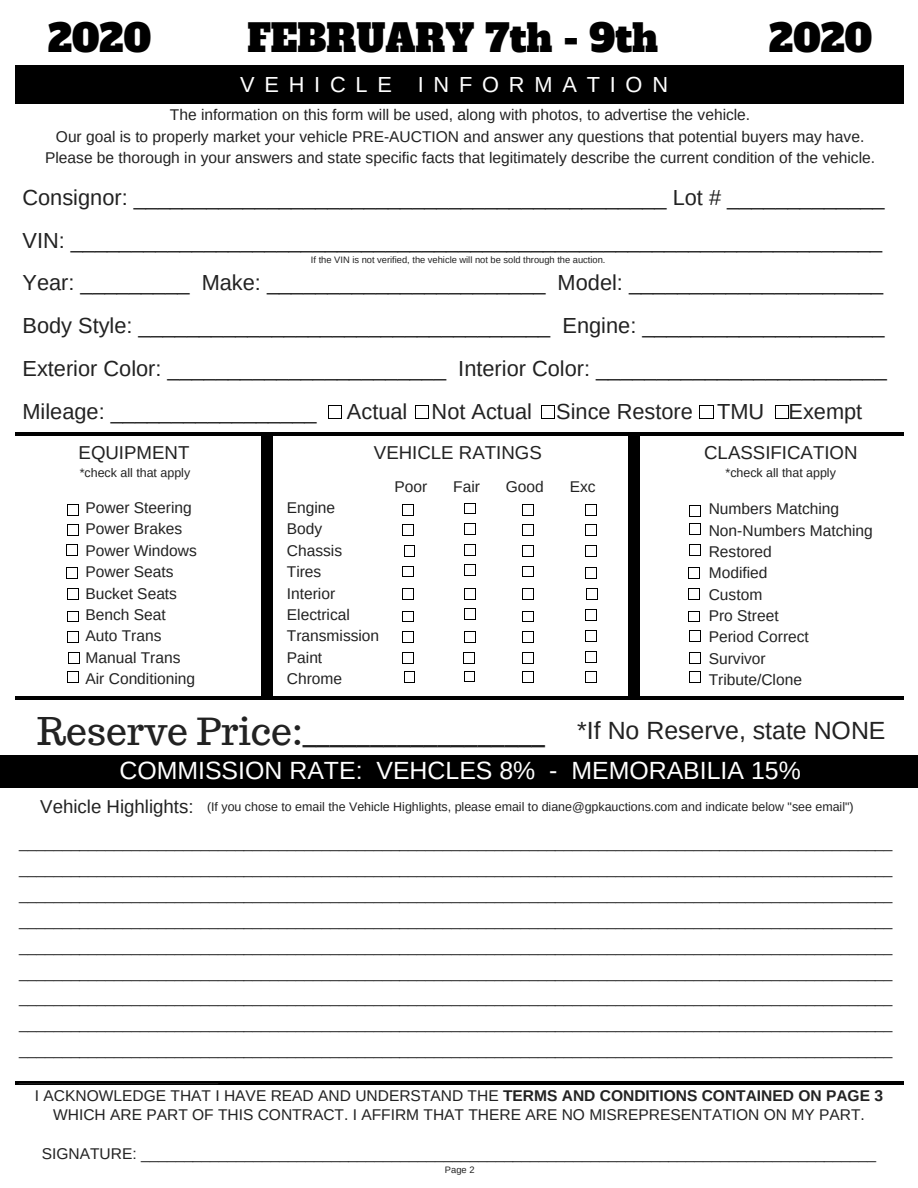
<style>
.page{position:relative;width:918px;height:1188px;background:#fff}
.page>*{position:absolute;margin:0;border:0;box-sizing:border-box;transform-origin:0 0}
.t1{font:37.35px "Trocchi";color:#222}
.t2{font:37.35px "Alfa Slab One";color:#000}
.t3{font:24.9px "Arimo";color:#fff}
.t4{font:21.75px/42.8px "Arimo";color:#222}
.t5{font:21.75px "Arimo";letter-spacing:.45em;color:#fff}
.t6{font:18.75px "Arimo";color:#222}
.t7{font:15.6px/21.3px "Arimo";color:#222}
.t8{font:12.45px "Arimo";color:#222}
.t9{font:9.3px "Arimo";color:#222}
.s1{font-weight:700}
</style>
<div class="page">
<div style="left:0;top:65px;width:904px;height:39px;background:#000"></div>
<hr style="left:0;top:432px;width:918px;height:4px;background:#000">
<hr style="left:0;top:696px;width:918px;height:4px;background:#000">
<hr style="left:0;top:1081px;width:918px;height:4px;background:#000">
<div style="left:0;top:13px;width:14px;height:1163px;background:#fff"></div>
<div style="left:904px;top:13px;width:14px;height:1163px;background:#fff"></div>
<svg style="left:775px;top:405px;width:14px;height:14px"></svg>
<svg style="left:541px;top:405px;width:14px;height:14px"></svg>
<svg style="left:415px;top:405px;width:14px;height:14px"></svg>
<svg style="left:700px;top:405px;width:14px;height:14px"></svg>
<svg style="left:329px;top:405px;width:13px;height:14px"></svg>
<div style="left:629px;top:433px;width:11px;height:265px;background:#000"></div>
<div style="left:262px;top:434px;width:11px;height:264px;background:#000"></div>
<svg style="left:68px;top:672px;width:11px;height:11px"></svg>
<svg style="left:69px;top:653px;width:11px;height:11px"></svg>
<svg style="left:68px;top:631px;width:11px;height:12px"></svg>
<svg style="left:68px;top:588px;width:11px;height:12px"></svg>
<svg style="left:66px;top:567px;width:12px;height:12px"></svg>
<svg style="left:66px;top:545px;width:12px;height:11px"></svg>
<svg style="left:68px;top:504px;width:11px;height:12px"></svg>
<svg style="left:68px;top:524px;width:11px;height:12px"></svg>
<svg style="left:68px;top:611px;width:11px;height:11px"></svg>
<svg style="left:690px;top:505px;width:11px;height:12px"></svg>
<svg style="left:689px;top:588px;width:11px;height:12px"></svg>
<svg style="left:689px;top:611px;width:11px;height:11px"></svg>
<svg style="left:690px;top:653px;width:11px;height:11px"></svg>
<svg style="left:690px;top:672px;width:11px;height:11px"></svg>
<svg style="left:690px;top:630px;width:11px;height:12px"></svg>
<svg style="left:690px;top:523px;width:11px;height:12px"></svg>
<svg style="left:689px;top:567px;width:11px;height:12px"></svg>
<svg style="left:690px;top:545px;width:11px;height:11px"></svg>
<svg style="left:403px;top:504px;width:11px;height:12px"></svg>
<svg style="left:465px;top:503px;width:11px;height:11px"></svg>
<svg style="left:522px;top:504px;width:12px;height:12px"></svg>
<svg style="left:585px;top:504px;width:12px;height:12px"></svg>
<div style="left:0;top:755px;width:918px;height:33px;background:#000"></div>
<svg style="left:585px;top:524px;width:12px;height:12px"></svg>
<svg style="left:585px;top:546px;width:12px;height:11px"></svg>
<svg style="left:585px;top:610px;width:12px;height:11px"></svg>
<svg style="left:522px;top:524px;width:12px;height:12px"></svg>
<svg style="left:522px;top:546px;width:12px;height:11px"></svg>
<svg style="left:465px;top:523px;width:11px;height:12px"></svg>
<svg style="left:465px;top:545px;width:11px;height:11px"></svg>
<svg style="left:586px;top:588px;width:12px;height:12px"></svg>
<svg style="left:585px;top:672px;width:12px;height:11px"></svg>
<svg style="left:522px;top:566px;width:12px;height:11px"></svg>
<svg style="left:465px;top:565px;width:11px;height:11px"></svg>
<svg style="left:585px;top:630px;width:12px;height:12px"></svg>
<svg style="left:403px;top:524px;width:11px;height:12px"></svg>
<svg style="left:404px;top:546px;width:11px;height:11px"></svg>
<svg style="left:403px;top:566px;width:11px;height:11px"></svg>
<svg style="left:585px;top:651px;width:12px;height:12px"></svg>
<svg style="left:585px;top:567px;width:12px;height:12px"></svg>
<svg style="left:465px;top:588px;width:11px;height:12px"></svg>
<svg style="left:403px;top:611px;width:11px;height:11px"></svg>
<svg style="left:522px;top:588px;width:12px;height:12px"></svg>
<svg style="left:522px;top:611px;width:12px;height:11px"></svg>
<svg style="left:403px;top:588px;width:11px;height:12px"></svg>
<svg style="left:404px;top:672px;width:11px;height:11px"></svg>
<svg style="left:403px;top:653px;width:11px;height:11px"></svg>
<svg style="left:465px;top:609px;width:11px;height:11px"></svg>
<svg style="left:403px;top:631px;width:11px;height:12px"></svg>
<svg style="left:522px;top:672px;width:12px;height:11px"></svg>
<svg style="left:465px;top:672px;width:10px;height:10px"></svg>
<svg style="left:522px;top:631px;width:12px;height:12px"></svg>
<svg style="left:522px;top:653px;width:12px;height:11px"></svg>
<svg style="left:464px;top:653px;width:11px;height:11px"></svg>
<svg style="left:465px;top:631px;width:11px;height:12px"></svg>
<h1 class="t2" style="left:48px;top:13px;width:105px">2020</h1>
<h1 class="t2" style="left:247px;top:13px;width:412px">FEBRUARY 7th - 9th</h1>
<h1 class="t2" style="left:769px;top:13px;width:105px">2020</h1>
<h3 class="t5" style="left:240px;top:73px;width:430px">VEHICLE INFORMATION</h3>
<p class="t7" style="left:45px;top:104px;width:831px;text-align:center">The information on this form will be used, along with photos, to advertise the vehicle.<br>Our goal is to properly market your vehicle PRE-AUCTION and answer any questions that potential buyers may have.<br>Please be thorough in your answers and state specific facts that legitimately describe the current condition of the vehicle.</p>
<p class="t4" style="left:22px;top:176px;width:866px">Consignor: ____________________________________________ Lot # _____________ VIN: ___________________________________________________________________ Year: _________ Make: _______________________ Model: _____________________ Body Style: __________________________________ Engine: ____________________ Exterior Color: _______________________ Interior Color: ________________________ Mileage: _________________</p>
<p class="t9" style="left:311px;top:255px;width:296px">If the VIN is not verified, the vehicle will not be sold through the auction.</p>
<h3 class="t4" style="left:347px;top:390px;width:517px">Actual Not Actual Since Restore TMU Exempt</h3>
<p class="t6" style="left:79px;top:442px;width:112px">EQUIPMENT</p>
<p class="t6" style="left:374px;top:442px;width:169px">VEHICLE RATINGS</p>
<p class="t6" style="left:704px;top:442px;width:155px">CLASSIFICATION</p>
<p class="t7" style="left:395px;top:476px;width:34px">Poor</p>
<p class="t7" style="left:453px;top:476px;width:28px">Fair</p>
<p class="t7" style="left:506px;top:476px;width:40px">Good</p>
<p class="t7" style="left:570px;top:476px;width:27px">Exc</p>
<p class="t7" style="left:287px;top:497px;width:94px">Engine<br>Body<br>Chassis<br>Tires<br>Interior<br>Electrical<br>Transmission<br>Paint<br>Chrome</p>
<p class="t8" style="left:80px;top:466px;width:112px">*check all that apply</p>
<p class="t8" style="left:726px;top:466px;width:112px">*check all that apply</p>
<p class="t7" style="left:86px;top:497px;width:113px">Power Steering<br>Power Brakes<br>Power Windows<br>Power Seats<br>Bucket Seats<br>Bench Seat<br>Auto Trans<br>Manual Trans<br>Air Conditioning</p>
<p class="t7" style="left:709px;top:498px;width:166px">Numbers Matching<br>Non-Numbers Matching<br>Restored<br>Modified<br>Custom<br>Pro Street<br>Period Correct<br>Survivor<br>Tribute/Clone</p>
<h1 class="t1" style="left:37px;top:707px;width:850px">Reserve Price:__________________ <sup>*If</sup> <sup>No</sup> <sup>Reserve,</sup> <sup>state</sup> <sup>NONE</sup></h1>
<h2 class="t3" style="left:119px;top:756px;width:683px">COMMISSION RATE: VEHCLES 8% - MEMORABILIA 15%</h2>
<p class="t6" style="left:40px;top:796px;width:155px">Vehicle Highlights:</p>
<p class="t7" style="left:19px;top:830px;width:875px;line-height:25.8px;text-align:justify">_____________________________________________________________________________________________________ _____________________________________________________________________________________________________ _____________________________________________________________________________________________________ _____________________________________________________________________________________________________ _____________________________________________________________________________________________________ _____________________________________________________________________________________________________ _____________________________________________________________________________________________________ _____________________________________________________________________________________________________ _____________________________________________________________________________________________________ _______________________</p>
<p class="t7" style="left:35px;top:1086px;width:850px;line-height:19.2px;text-align:center">I ACKNOWLEDGE THAT I HAVE READ AND UNDERSTAND THE <span class="s1">TERMS AND CONDITIONS CONTAINED ON PAGE 3<br></span>WHICH ARE PART OF THIS CONTRACT. I AFFIRM THAT THERE ARE NO MISREPRESENTATION ON MY PART.</p>
<p class="t7" style="left:42px;top:1142px;width:836px">SIGNATURE: _____________________________________________________________________________________</p>
<p class="t8" style="left:207px;top:800px;width:648px">(If you chose to email the Vehicle Highlights, please email to diane@gpkauctions.com and indicate below "see email")</p>
<p class="t9" style="left:445px;top:1165px;width:31px">Page 2</p>
</div>
